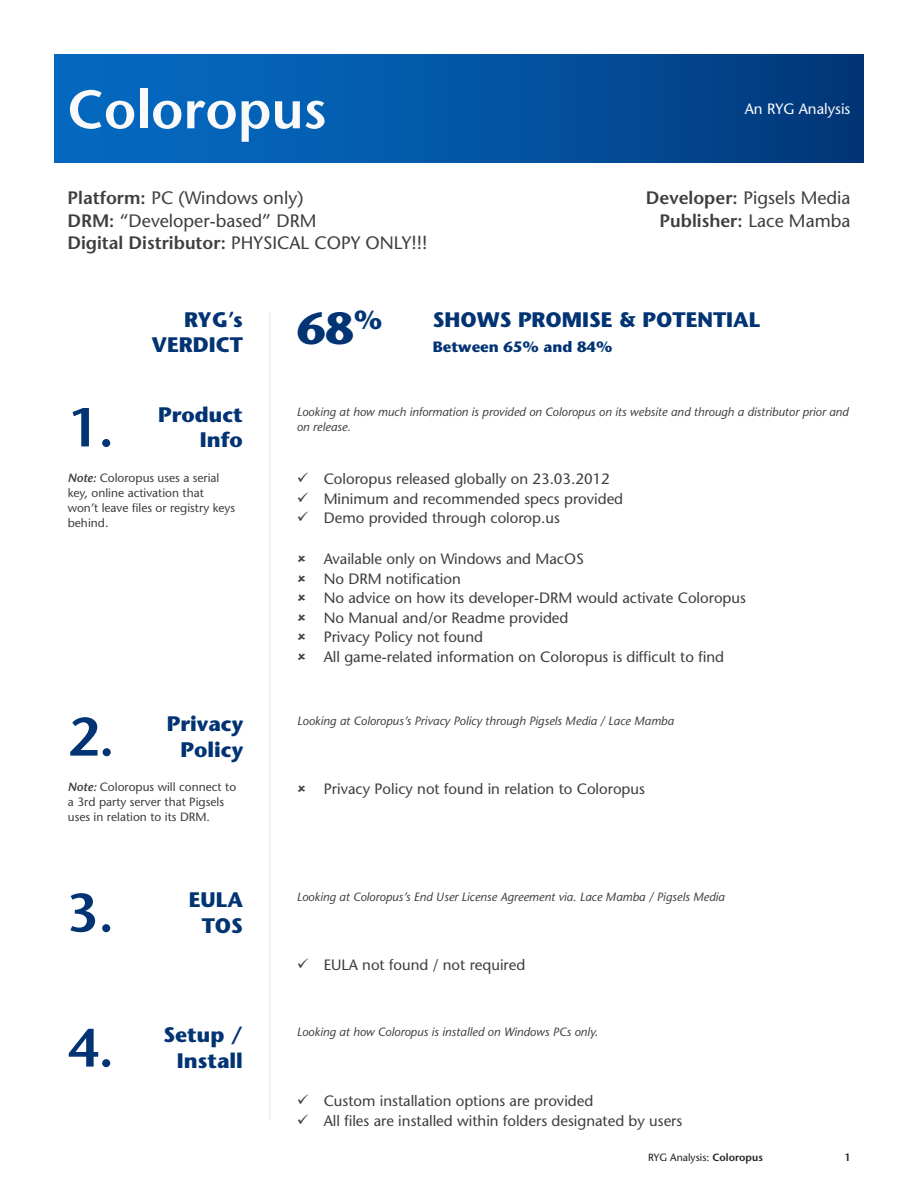
<style>
.page{position:relative;width:918px;height:1188px;background:#fff}
.page>*{position:absolute;margin:0;border:0;box-sizing:border-box;transform-origin:0 0}
.t1{font:600 54px "Stone Sans Std";color:#fafafa}
.t2{font:600 54px "Stone Sans Std";color:#023373}
.t3{font:700 45px "Stone Sans Std";color:#023373}
.t4{font:700 26.25px "Stone Sans Std";color:#023373}
.t5{font:700 21px/25.2px "Stone Sans Std";color:#023373;text-align:right}
.t6{font:500 18px/22.5px "Stone Sans Std";color:#3e3e3f}
.t7{font:500 15px/19.5px "Stone Sans Std";color:#3e3e3f}
.t8{font:700 15px "Stone Sans Std";color:#023373}
.t9{font:500 15px "Stone Sans Std";color:#fafafa}
.t10{font:italic 500 12px/15px "Stone Sans Std";color:#3e3e3f}
.t11{font:500 12px/15px "Stone Sans Std";color:#3e3e3f}
.t12{font:500 10.5px "Stone Sans Std";color:#231f20}
.t13{font:600 10.5px "Stone Sans Std";color:#231f20}
.s1{font-weight:600}
.s2{font-weight:600;font-style:italic}
</style>
<div class="page">
<div style="left:55px;top:55px;width:809px;height:107px;background:linear-gradient(to right,#046fc9,#02397c)"></div>
<hr style="left:269px;top:311px;width:2px;height:809px;background:#682500">
<h1 class="t1" style="left:68px;top:77px;width:261px">Coloropus</h1>
<p class="t9" style="left:745px;top:100px;width:107px">An RYG Analysis</p>
<p class="t6" style="left:68px;top:187px;width:362px"><span class="s1">Platform:</span> PC (Windows only)<br><span class="s1">DRM:</span> “Developer-based” DRM<br><span class="s1">Digital Distributor:</span> PHYSICAL COPY ONLY!!!</p>
<p class="t6" style="left:646px;top:187px;width:206px;text-align:right"><span class="s1">Developer:</span> Pigsels Media<br><span class="s1">Publisher:</span> Lace Mamba</p>
<h3 class="t4" style="left:354px;top:305px;width:30px">%</h3>
<h3 class="t5" style="left:152px;top:307px;width:93px">RYG’s<br>VERDICT</h3>
<h3 class="t5" style="left:433px;top:307px;width:329px">SHOWS PROMISE &amp; POTENTIAL</h3>
<h2 class="t3" style="left:297px;top:302px;width:58px">68</h2>
<p class="t8" style="left:433px;top:338px;width:181px">Between 65% and 84%</p>
<h3 class="t5" style="left:158px;top:402px;width:86px">Product<br>Info</h3>
<h1 class="t2" style="left:68px;top:395px;width:48px">1.</h1>
<p class="t10" style="left:297px;top:404px;width:554px">Looking at how much information is provided on Coloropus on its website and through a distributor prior and on release.</p>
<p class="t11" style="left:68px;top:471px;width:169px"><span class="s2">Note:</span> Coloropus uses a serial key, online activation that won’t leave files or registry keys behind.</p>
<p class="t7" style="left:324px;top:469px;width:301px">Coloropus released globally on 23.03.2012<br>Minimum and recommended specs provided<br>Demo provided through colorop.us</p>
<p class="t7" style="left:324px;top:550px;width:424px">Available only on Windows and MacOS<br>No DRM notification<br>No advice on how its developer-DRM would activate Coloropus No Manual and/or Readme provided<br>Privacy Policy not found<br>All game-related information on Coloropus is difficult to find</p>
<h1 class="t2" style="left:68px;top:704px;width:48px">2.</h1>
<h3 class="t5" style="left:167px;top:711px;width:78px">Privacy</h3>
<h3 class="t5" style="left:181px;top:737px;width:64px">Policy</h3>
<p class="t10" style="left:297px;top:713px;width:378px">Looking at Coloropus’s Privacy Policy through Pigsels Media / Lace Mamba</p>
<p class="t11" style="left:68px;top:780px;width:170px"><span class="s2">Note:</span> Coloropus will connect to</p>
<p class="t7" style="left:324px;top:779px;width:323px">Privacy Policy not found in relation to Coloropus</p>
<p class="t11" style="left:68px;top:795px;width:158px">a 3rd party server that Pigsels uses in relation to its DRM.</p>
<h1 class="t2" style="left:68px;top:880px;width:48px">3.</h1>
<p class="t10" style="left:297px;top:889px;width:429px">Looking at Coloropus’s End User License Agreement via. Lace Mamba / Pigsels Media</p>
<h3 class="t5" style="left:189px;top:887px;width:56px">EULA<br>TOS</h3>
<p class="t7" style="left:324px;top:955px;width:203px">EULA not found / not required</p>
<h3 class="t5" style="left:163px;top:1022px;width:81px">Setup /<br>Install</h3>
<h1 class="t2" style="left:68px;top:1015px;width:48px">4.</h1>
<p class="t10" style="left:297px;top:1024px;width:303px">Looking at how Coloropus is installed on Windows PCs only.</p>
<p class="t7" style="left:324px;top:1091px;width:360px">Custom installation options are provided<br>All files are installed within folders designated by users</p>
<p class="t12" style="left:648px;top:1152px;width:116px">RYG Analysis: <span class="s1">Coloropus</span></p>
<p class="t13" style="left:844px;top:1151px;width:8px">1</p>
</div>
